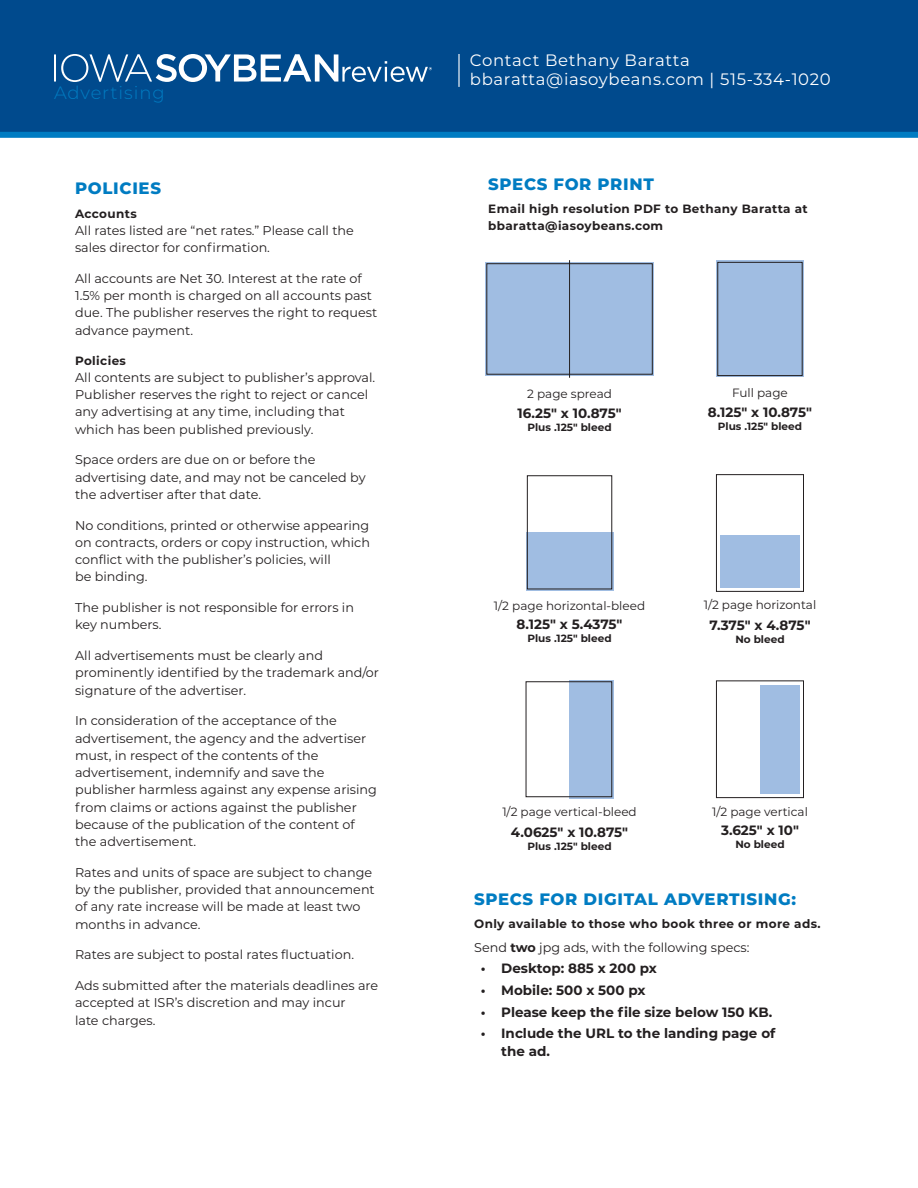
<style>
.page{position:relative;width:918px;height:1188px;background:#fff}
.page>*{position:absolute;margin:0;border:0;box-sizing:border-box;transform-origin:0 0}
.t1{font:300 18px "Montserrat";letter-spacing:.05em;color:#007cc2}
.t2{font:16.5px/19.8px "Montserrat";letter-spacing:.04em;color:#fff}
.Header_1{font:800 16.5px "Montserrat";letter-spacing:.04em;color:#007cc2}
.dinemsions{font:700 13.5px/18px "Montserrat";color:#231f20}
.Paragraph_Style_4{font:700 13.5px "Montserrat";color:#231f20}
.Body_copy{font:12.75px/17.2px "Montserrat";color:#231f20}
.Subhead{font:700 12px/16.5px "Montserrat";letter-spacing:.03em;color:#231f20}
.dinemsions-2{font:12px "Montserrat";color:#231f20}
.t3{font:700 10.5px "Montserrat";color:#231f20}
.s1{font-weight:700}
</style>
<div class="page">
<div style="left:716px;top:261px;width:88px;height:116px;background:#a0bde2"></div>
<div style="left:717px;top:262px;width:86px;height:114px;border:1px solid #231f20"></div>
<div style="left:485px;top:262px;width:169px;height:114px;background:#a0bde2"></div>
<div style="left:486px;top:263px;width:167px;height:112px;border:1px solid #231f20"></div>
<hr style="left:569px;top:260px;width:1px;height:118px;background:#231f20">
<div style="left:569px;top:680px;width:44px;height:118px;background:#a0bde2"></div>
<div style="left:526px;top:681px;width:86px;height:116px;border:1px solid #231f20"></div>
<div style="left:716px;top:681px;width:88px;height:117px;border:1px solid #231f20"></div>
<div style="left:760px;top:685px;width:40px;height:109px;background:#a0bde2"></div>
<div style="left:526px;top:532px;width:87px;height:59px;background:#a0bde2"></div>
<div style="left:527px;top:475px;width:85px;height:114px;border:1px solid #231f20"></div>
<div style="left:716px;top:474px;width:88px;height:118px;border:1px solid #231f20"></div>
<div style="left:720px;top:535px;width:80px;height:53px;background:#a0bde2"></div>
<div style="left:0;top:0;width:918px;height:138px;background:#004a8d"></div>
<svg style="left:54px;top:54px;width:378px;height:28px"></svg>
<hr style="left:458px;top:54px;width:2px;height:33px;background:#fff">
<p class="t1" style="left:54px;top:81px;width:112px">Advertising</p>
<p class="Header_1" style="left:75px;top:176px;width:87px">POLICIES</p>
<p class="Subhead" style="left:75px;top:204px;width:63px">Accounts</p>
<p class="Body_copy" style="left:75px;top:221px;width:280px">All rates listed are “net rates.” Please call the sales director for confirmation.</p>
<p class="Body_copy" style="left:75px;top:269px;width:304px">All accounts are Net 30. Interest at the rate of 1.5% per month is charged on all accounts past due. The publisher reserves the right to request advance payment.</p>
<p class="Subhead" style="left:75px;top:351px;width:52px">Policies</p>
<p class="Body_copy" style="left:75px;top:368px;width:302px">All contents are subject to publisher’s approval.<br>Publisher reserves the right to reject or cancel any advertising at any time, including that which has been published previously.</p>
<p class="Body_copy" style="left:75px;top:451px;width:292px">Space orders are due on or before the advertising date, and may not be canceled by the advertiser after that date.</p>
<p class="Body_copy" style="left:75px;top:516px;width:296px">No conditions, printed or otherwise appearing on contracts, orders or copy instruction, which conflict with the publisher’s policies, will<br>be binding.</p>
<p class="Body_copy" style="left:75px;top:598px;width:280px">The publisher is not responsible for errors in key numbers.</p>
<p class="Body_copy" style="left:75px;top:646px;width:305px">All advertisements must be clearly and prominently identified by the trademark and/or signature of the advertiser.</p>
<p class="Body_copy" style="left:75px;top:712px;width:303px">In consideration of the acceptance of the advertisement, the agency and the advertiser must, in respect of the contents of the advertisement, indemnify and save the publisher harmless against any expense arising from claims or actions against the publisher because of the publication of the content of the advertisement.</p>
<p class="Body_copy" style="left:75px;top:863px;width:301px">Rates and units of space are subject to change by the publisher, provided that announcement of any rate increase will be made at least two months in advance.</p>
<p class="Body_copy" style="left:75px;top:946px;width:280px">Rates are subject to postal rates fluctuation.</p>
<p class="Body_copy" style="left:75px;top:976px;width:305px">Ads submitted after the materials deadlines are accepted at ISR’s discretion and may incur<br>late charges.</p>
<p class="t2" style="left:470px;top:49px;width:362px">Contact Bethany Baratta bbaratta@iasoybeans.com | 515-334-1020</p>
<p class="Header_1" style="left:488px;top:172px;width:167px">SPECS FOR PRINT</p>
<p class="Subhead" style="left:488px;top:200px;width:321px">Email high resolution PDF to Bethany Baratta at bbaratta@iasoybeans.com</p>
<p class="dinemsions-2" style="left:527px;top:386px;width:86px">2 page spread</p>
<p class="dinemsions" style="left:517px;top:403px;width:106px">16.25" x 10.875"</p>
<p class="t3" style="left:527px;top:419px;width:86px">Plus .125" bleed</p>
<p class="dinemsions-2" style="left:732px;top:385px;width:57px">Full page</p>
<p class="dinemsions" style="left:708px;top:403px;width:106px">8.125" x 10.875"</p>
<p class="t3" style="left:718px;top:418px;width:86px">Plus .125" bleed</p>
<p class="dinemsions-2" style="left:494px;top:597px;width:153px">1/2 page horizontal-bleed</p>
<p class="dinemsions" style="left:517px;top:615px;width:107px">8.125" x 5.4375"</p>
<p class="t3" style="left:527px;top:631px;width:86px">Plus .125" bleed</p>
<p class="dinemsions-2" style="left:704px;top:597px;width:114px">1/2 page horizontal</p>
<p class="dinemsions" style="left:709px;top:616px;width:103px">7.375" x 4.875"</p>
<p class="t3" style="left:735px;top:632px;width:51px">No bleed</p>
<p class="dinemsions-2" style="left:502px;top:804px;width:136px">1/2 page vertical-bleed</p>
<p class="dinemsions" style="left:511px;top:823px;width:119px">4.0625" x 10.875"</p>
<p class="t3" style="left:527px;top:839px;width:86px">Plus .125" bleed</p>
<p class="dinemsions-2" style="left:712px;top:803px;width:97px">1/2 page vertical</p>
<p class="Paragraph_Style_4" style="left:721px;top:821px;width:79px">3.625" x 10"</p>
<p class="t3" style="left:735px;top:837px;width:51px">No bleed</p>
<p class="Header_1" style="left:474px;top:887px;width:323px">SPECS FOR DIGITAL ADVERTISING:</p>
<p class="Subhead" style="left:474px;top:915px;width:348px">Only available to those who book three or more ads.</p>
<p class="Body_copy" style="left:474px;top:938px;width:277px">Send <span class="s1">two</span> jpg ads, with the following specs:</p>
<p class="dinemsions" style="left:481px;top:959px;width:177px">• Desktop: 885 x 200 px</p>
<p class="dinemsions" style="left:481px;top:981px;width:166px">• Mobile: 500 x 500 px</p>
<p class="dinemsions" style="left:481px;top:1002px;width:293px">• Please keep the file size below 150 KB.</p>
<p class="dinemsions" style="left:501px;top:1024px;width:276px;text-indent:-20px">• Include the URL to the landing page of the ad.</p>
</div>
